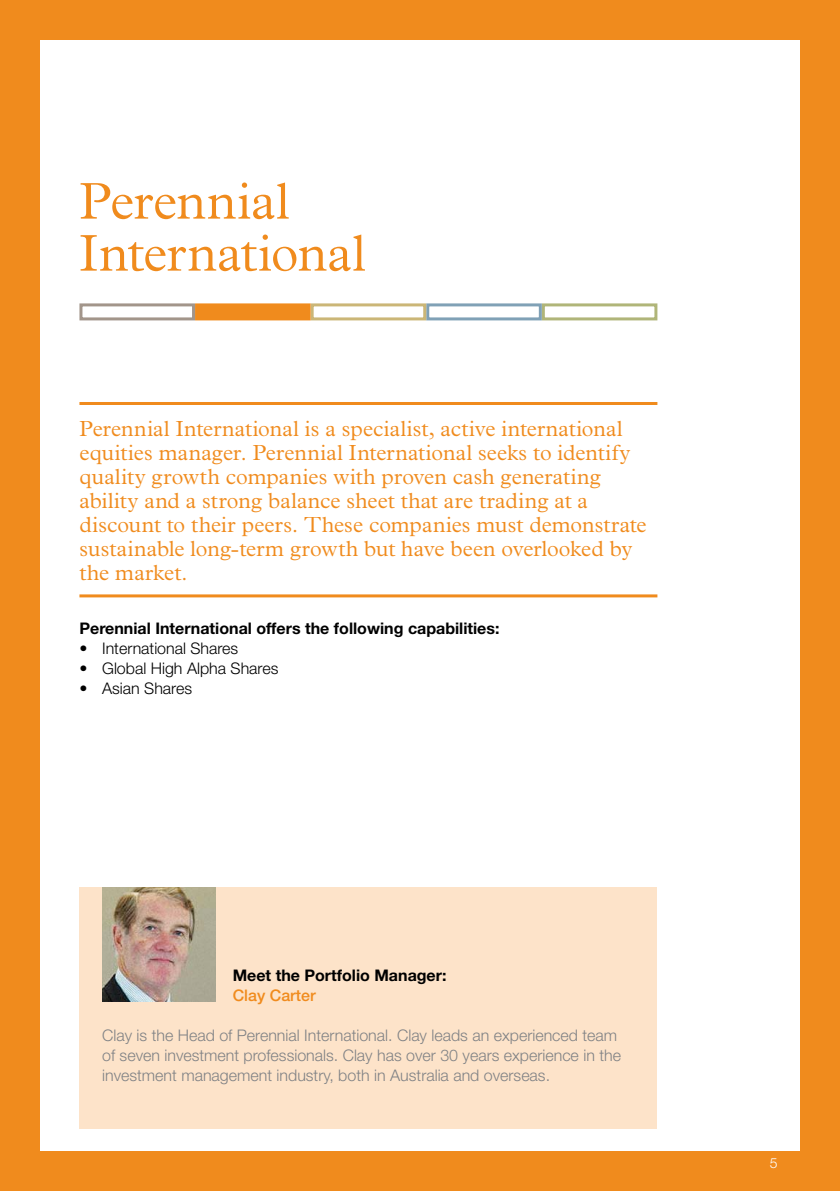
<style>
.page{position:relative;width:840px;height:1191px;background:#fff}
.page>*{position:absolute;margin:0;border:0;box-sizing:border-box;transform-origin:0 0}
.t1{font:300 52px/52px "Plantin";color:#f08b1d}
.t2{font:300 22px/24px "Plantin";letter-spacing:.005em;color:#f08b1d}
.t3{font:300 16px/20px "Helvetica Neue";color:#808285}
.t4{font:700 16px "Helvetica Neue";color:#000}
.t5{font:300 16px "Helvetica Neue";color:#000}
.t6{font:500 16px "Helvetica Neue";color:#f08b1d}
.t7{font:300 14px "Helvetica Neue";color:#fff}
</style>
<div class="page">
<div style="left:79px;top:887px;width:578px;height:241px;background:#fde3c9"></div>
<hr style="left:79px;top:402px;width:578px;height:3px;background:#f08b1d">
<hr style="left:79px;top:594px;width:578px;height:3px;background:#f08b1d">
<img style="left:102px;top:887px;width:113px;height:114px">
<div style="left:0;top:0;width:839px;height:40px;background:#f08b1d"></div>
<div style="left:0;top:1151px;width:839px;height:40px;background:#f08b1d"></div>
<div style="left:0;top:0;width:40px;height:1191px;background:#f08b1d"></div>
<div style="left:799px;top:0;width:40px;height:1191px;background:#f08b1d"></div>
<div style="left:541px;top:303px;width:116px;height:17px;border:3px solid #b0b579"></div>
<div style="left:426px;top:303px;width:115px;height:17px;border:3px solid #80a1b6"></div>
<div style="left:310px;top:303px;width:116px;height:17px;border:3px solid #cbb677"></div>
<div style="left:195px;top:303px;width:115px;height:17px;background:#f08b1d;border:3px solid #f08b1d"></div>
<div style="left:79px;top:303px;width:116px;height:17px;border:3px solid #a2958a"></div>
<h1 class="t1" style="left:79px;top:175px;width:288px">Perennial<br>International</h1>
<p class="t2" style="left:79px;top:417px;width:568px">Perennial International is a specialist, active international equities manager. Perennial International seeks to identify quality growth companies with proven cash generating ability and a strong balance sheet that are trading at a discount to their peers. These companies must demonstrate sustainable long-term growth but have been overlooked by the market.</p>
<p class="t4" style="left:79px;top:618px;width:421px">Perennial International offers the following capabilities:</p>
<p class="t5" style="left:79px;top:639px;width:160px">• International Shares</p>
<p class="t5" style="left:79px;top:659px;width:200px">• Global High Alpha Shares</p>
<p class="t5" style="left:79px;top:679px;width:114px">• Asian Shares</p>
<p class="t4" style="left:232px;top:965px;width:215px">Meet the Portfolio Manager:</p>
<p class="t6" style="left:232px;top:986px;width:84px">Clay Carter</p>
<p class="t3" style="left:102px;top:1025px;width:520px">Clay is the Head of Perennial International. Clay leads an experienced team of seven investment professionals. Clay has over 30 years experience in the investment management industry, both in Australia and overseas.</p>
<p class="t7" style="left:769px;top:1154px;width:9px">5</p>
</div>
